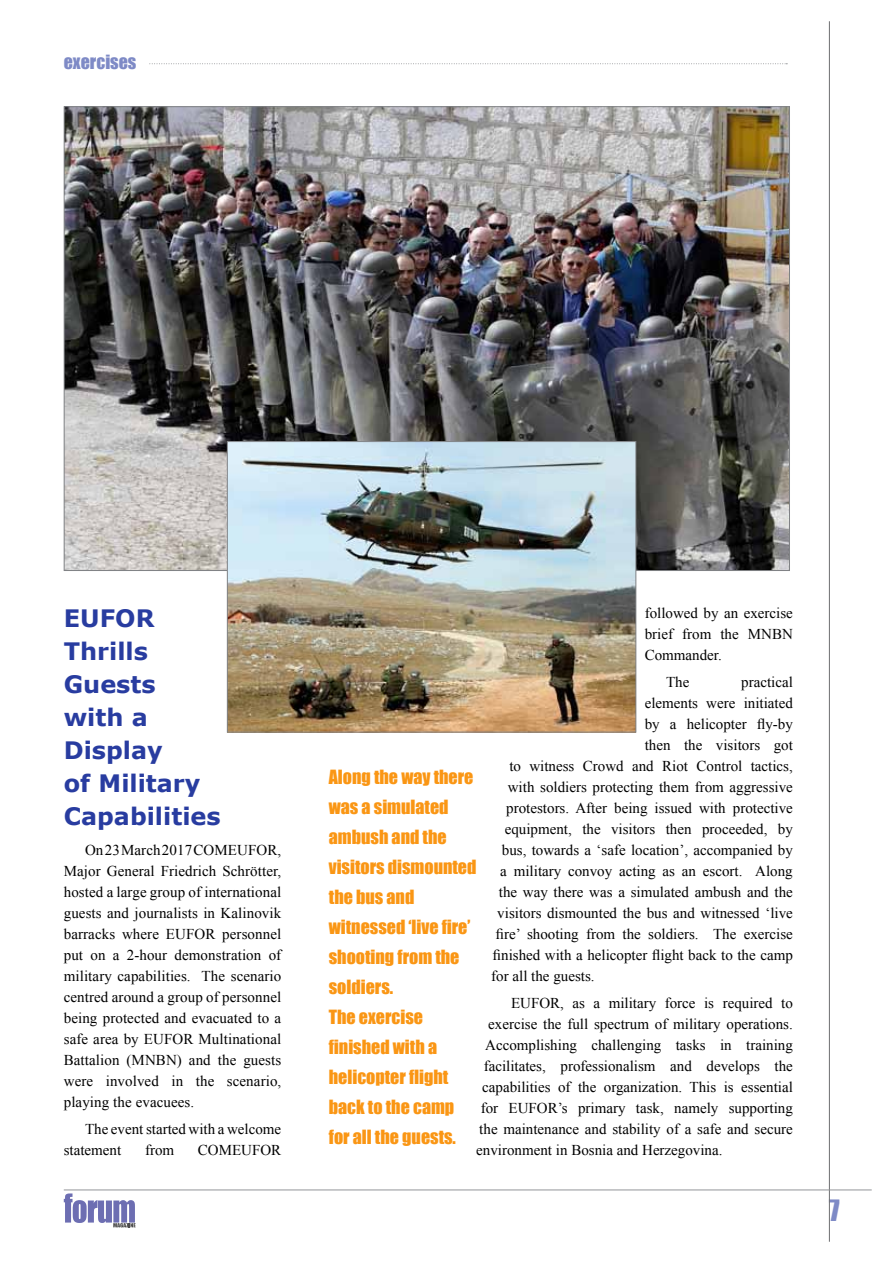
<style>
.page{position:relative;width:893px;height:1263px;background:#fff}
.page>*{position:absolute;margin:0;border:0;box-sizing:border-box;transform-origin:0 0}
.t1{font:27px "Impact";color:#7e8ac6}
.t2{font:700 24px/33px "Verdana";color:#283ca0}
.t3{font:18px/30px "Impact";color:#fa9614}
.t4{font:18px "Impact";color:#7e8ac6}
.t5{font:15px/21px "Times New Roman";color:#000;text-align:justify}
</style>
<div class="page">
<hr style="left:829px;top:21px;width:1px;height:1221px;background:#6d6e71">
<hr style="left:64px;top:1189px;width:808px;height:1px;background:#939598">
<svg style="left:64px;top:1193px;width:72px;height:34px"></svg>
<svg style="left:149px;top:63px;width:638px;height:1px"></svg>
<img style="left:66px;top:108px;width:722px;height:461px">
<img style="left:229px;top:443px;width:405px;height:287px">
<div style="left:227px;top:441px;width:409px;height:291px;border:1px solid #808285"></div>
<p class="t4" style="left:64px;top:48px;width:74px">exercises</p>
<h2 class="t2" style="left:64px;top:601px;width:158px">EUFOR<br>Thrills<br>Guests with a<br>Display<br>of Military<br>Capabilities</h2>
<p class="t5" style="left:64px;top:839px;width:219px;text-indent:21px">On 23 March 2017 COMEUFOR, Major General Friedrich Schrötter, hosted a large group of international guests and journalists in Kalinovik barracks where EUFOR personnel put on a 2-hour demonstration of military capabilities. The scenario centred around a group of personnel being protected and evacuated to a safe area by EUFOR Multinational Battalion (MNBN) and the guests were involved in the scenario, playing the evacuees.</p>
<p class="t5" style="left:64px;top:1118px;width:219px;text-indent:21px">The event started with a welcome statement</p>
<p class="t5" style="left:145px;top:1139px;width:31px">from</p>
<p class="t5" style="left:198px;top:1139px;width:85px">COMEUFOR</p>
<p class="t5" style="left:645px;top:602px;width:150px">followed by an exercise brief from the MNBN Commander.</p>
<p class="t5" style="left:666px;top:671px;width:25px">The</p>
<p class="t5" style="left:741px;top:671px;width:53px">practical</p>
<p class="t5" style="left:645px;top:692px;width:150px">elements were initiated</p>
<p class="t5" style="left:645px;top:713px;width:150px">by a helicopter fly-by</p>
<p class="t5" style="left:645px;top:734px;width:150px">then the visitors got</p>
<p class="t5" style="left:509px;top:755px;width:285px">to witness Crowd and Riot Control tactics,</p>
<p class="t5" style="left:508px;top:776px;width:286px">with soldiers protecting them from aggressive</p>
<p class="t5" style="left:506px;top:797px;width:288px">protestors. After being issued with protective</p>
<p class="t5" style="left:505px;top:818px;width:289px">equipment, the visitors then proceeded, by</p>
<p class="t5" style="left:502px;top:839px;width:293px">bus, towards a ‘safe location’, accompanied by</p>
<p class="t5" style="left:500px;top:860px;width:294px">a military convoy acting as an escort. Along</p>
<p class="t5" style="left:499px;top:881px;width:295px">the way there was a simulated ambush and the</p>
<p class="t5" style="left:497px;top:902px;width:297px">visitors dismounted the bus and witnessed ‘live</p>
<p class="t5" style="left:496px;top:923px;width:298px">fire’ shooting from the soldiers. The exercise</p>
<p class="t5" style="left:493px;top:944px;width:302px">finished with a helicopter flight back to the camp</p>
<p class="t5" style="left:491px;top:965px;width:105px">for all the guests.</p>
<p class="t5" style="left:511px;top:992px;width:283px">EUFOR, as a military force is required to</p>
<p class="t5" style="left:488px;top:1013px;width:306px">exercise the full spectrum of military operations.</p>
<p class="t5" style="left:485px;top:1034px;width:309px">Accomplishing challenging tasks in training</p>
<p class="t5" style="left:484px;top:1055px;width:310px">facilitates, professionalism and develops the</p>
<p class="t5" style="left:482px;top:1076px;width:312px">capabilities of the organization. This is essential</p>
<p class="t5" style="left:481px;top:1097px;width:313px">for EUFOR’s primary task, namely supporting</p>
<p class="t5" style="left:479px;top:1118px;width:315px">the maintenance and stability of a safe and secure</p>
<p class="t5" style="left:476px;top:1139px;width:248px">environment in Bosnia and Herzegovina.</p>
<p class="t3" style="left:329px;top:761px;width:149px">Along the way there was a simulated ambush and the visitors dismounted the bus and witnessed ‘live fire’ shooting from the soldiers.<br>The exercise finished with a helicopter flight back to the camp for all the guests.</p>
<h1 class="t1" style="left:829px;top:1189px;width:12px">7</h1>
</div>
